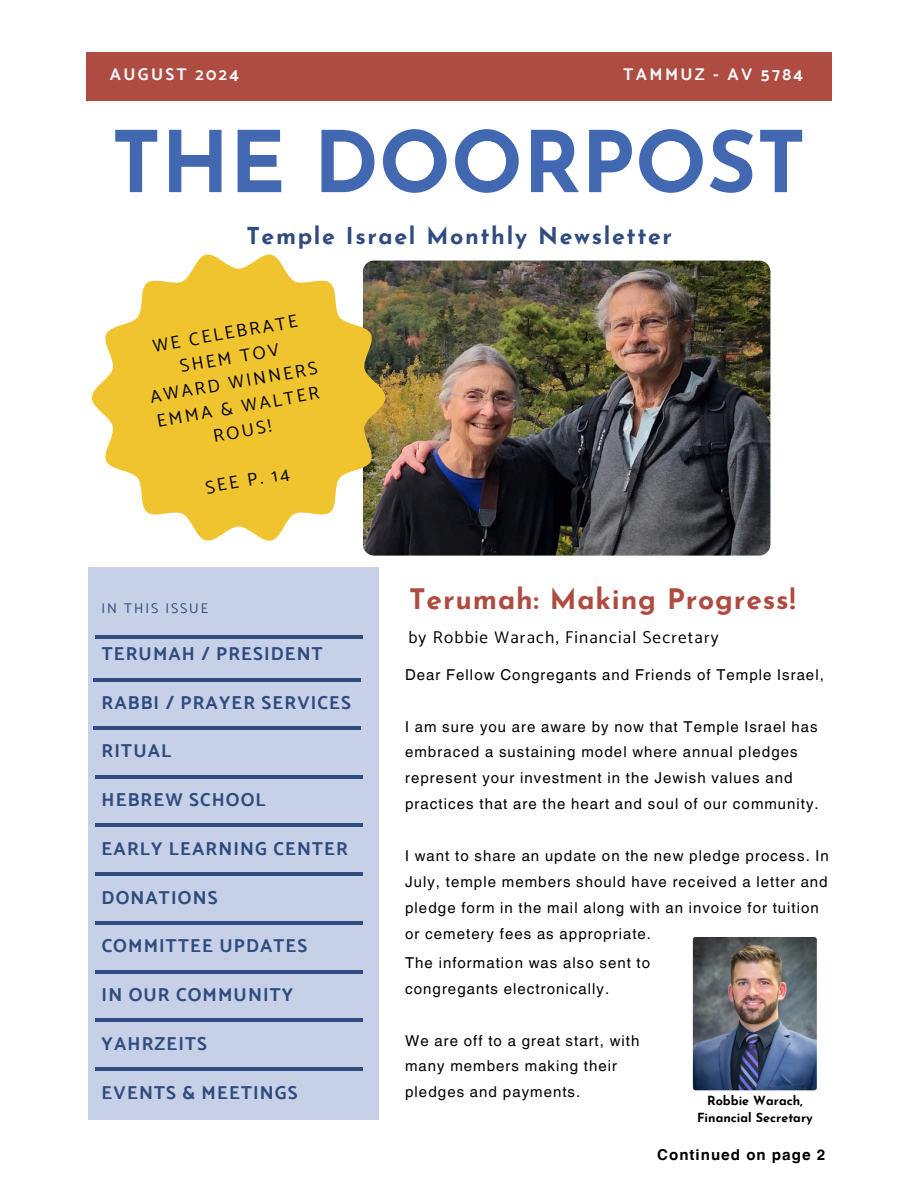
<style>
.page{position:relative;width:918px;height:1188px;background:#fff}
.page>*{position:absolute;margin:0;border:0;box-sizing:border-box;transform-origin:0 0}
.t1{font:700 84.6px "Josefin Sans";color:#4168b1}
.t2{font:700 28.2px "Josefin Sans";letter-spacing:.03em;color:#af4c41}
.t3{font:700 23.25px "Josefin Sans";letter-spacing:.07em;color:#2f4b7f}
.t4{font:700 18.75px "Catamaran";letter-spacing:.06em;color:#2f4b7f}
.t5{font:18px/24.8px "Catamaran";color:#000;text-align:center}
.t6{font:17.1px "Catamaran";letter-spacing:.07em;color:#000}
.t7{font:700 16.95px "Catamaran";letter-spacing:.14em;color:#f9fafd}
.t8{font:15px/25.8px "Helvetica World";letter-spacing:.07em;color:#000}
.t9{font:700 15px "Helvetica World";letter-spacing:.07em;color:#000}
.t10{font:13.95px "Catamaran";letter-spacing:.14em;color:#2f4b7f}
.t11{font:700 12.6px/17px "Josefin Sans";color:#000;text-align:center}
</style>
<div class="page">
<div style="left:86px;top:52px;width:745px;height:49px;background:#af4c41"></div>
<div style="left:88px;top:568px;width:290px;height:552px;background:#c6d1e7"></div>
<hr style="left:95px;top:636px;width:268px;height:3px;background:#2f4b7f">
<hr style="left:93px;top:726px;width:268px;height:4px;background:#2f4b7f">
<hr style="left:95px;top:775px;width:268px;height:3px;background:#2f4b7f">
<hr style="left:95px;top:921px;width:268px;height:3px;background:#2f4b7f">
<hr style="left:95px;top:873px;width:268px;height:3px;background:#2f4b7f">
<hr style="left:95px;top:824px;width:268px;height:3px;background:#2f4b7f">
<hr style="left:95px;top:970px;width:268px;height:3px;background:#2f4b7f">
<hr style="left:95px;top:1019px;width:268px;height:3px;background:#2f4b7f">
<hr style="left:95px;top:1067px;width:268px;height:4px;background:#2f4b7f">
<hr style="left:93px;top:679px;width:268px;height:3px;background:#2f4b7f">
<img style="left:693px;top:937px;width:124px;height:153px;border-radius:3px">
<img style="left:363px;top:261px;width:407px;height:295px;border-radius:11px">
<svg style="left:92px;top:254px;width:293px;height:289px;fill:#efc42e"></svg>
<h1 class="t7" style="left:110px;top:65px;width:131px">AUGUST 2024</h1>
<h4 class="t7" style="left:624px;top:65px;width:181px">TAMMUZ - AV 5784</h4>
<p class="t1" style="left:111px;top:129px;width:696px">THE DOORPOST</p>
<p class="t3" style="left:246px;top:226px;width:427px">Temple Israel Monthly Newsletter</p>
<h4 class="t5" style="left:140px;top:336px;width:171px;rotate:-10deg">WE CELEBRATE<br>SHEM TOV<br>AWARD WINNERS<br>EMMA &amp; WALTER<br>ROUS!</h4>
<h4 class="t5" style="left:204px;top:475px;width:86px;rotate:-10deg">SEE P. 14</h4>
<p class="t10" style="left:102px;top:600px;width:108px">IN THIS ISSUE</p>
<h3 class="t4" style="left:102px;top:643px;width:223px">TERUMAH / PRESIDENT</h3>
<h4 class="t4" style="left:102px;top:691px;width:251px">RABBI / PRAYER SERVICES</h4>
<p class="t4" style="left:102px;top:740px;width:71px">RITUAL</p>
<p class="t4" style="left:102px;top:789px;width:166px">HEBREW SCHOOL</p>
<h4 class="t4" style="left:102px;top:837px;width:248px">EARLY LEARNING CENTER</h4>
<h6 class="t4" style="left:102px;top:886px;width:117px">DONATIONS</h6>
<h5 class="t4" style="left:102px;top:935px;width:207px">COMMITTEE UPDATES</h5>
<h2 class="t4" style="left:102px;top:984px;width:193px">IN OUR COMMUNITY</h2>
<p class="t4" style="left:102px;top:1032px;width:107px">YAHRZEITS</p>
<h5 class="t4" style="left:102px;top:1081px;width:198px">EVENTS &amp; MEETINGS</h5>
<h4 class="t2" style="left:409px;top:588px;width:388px">Terumah: Making Progress!</h4>
<h4 class="t6" style="left:408px;top:627px;width:312px">by Robbie Warach, Financial Secretary</h4>
<h4 class="t8" style="left:405px;top:662px;width:420px">Dear Fellow Congregants and Friends of Temple Israel,</h4>
<h4 class="t8" style="left:405px;top:713px;width:415px">I am sure you are aware by now that Temple Israel has embraced a sustaining model where annual pledges represent your investment in the Jewish values and practices that are the heart and soul of our community.</h4>
<h4 class="t8" style="left:405px;top:843px;width:425px">I want to share an update on the new pledge process. In July, temple members should have received a letter and pledge form in the mail along with an invoice for tuition or cemetery fees as appropriate.</h4>
<p class="t8" style="left:405px;top:950px;width:247px">The information was also sent to congregants electronically.</p>
<p class="t8" style="left:405px;top:1027px;width:236px">We are off to a great start, with many members making their pledges and payments.</p>
<h4 class="t11" style="left:697px;top:1094px;width:117px">Robbie Warach,<br>Financial Secretary</h4>
<p class="t9" style="left:657px;top:1143px;width:170px">Continued on page 2</p>
</div>
